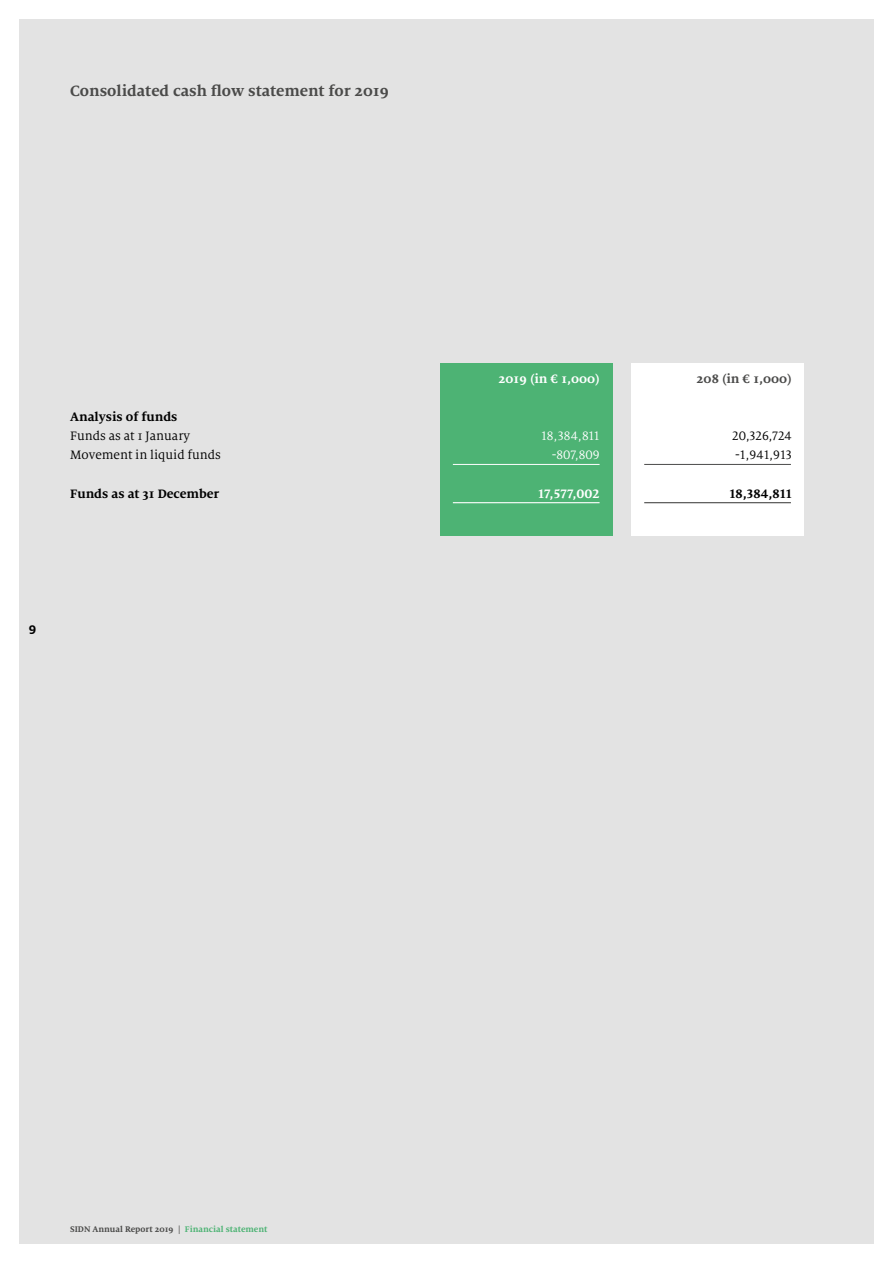
<style>
.page{position:relative;width:893px;height:1263px;background:#fff}
.page>*{position:absolute;margin:0;border:0;box-sizing:border-box;transform-origin:0 0}
.Inleiding{font:700 16.5px "Milo Serif OT";color:#4a4a49}
.Inleiding-2{font:13.5px "Milo Serif OT";color:#000}
.Inleiding-3{font:700 13.5px "Milo Serif OT";color:#000}
.Inleiding-4{font:700 13.5px "Milo Serif OT";color:#fff}
.Inleiding-5{font:13.5px "Milo Serif OT";letter-spacing:.02em;color:#fff}
.Inleiding-6{font:700 13.5px "Milo Serif OT";color:#4a4a49}
.t1{font:700 13.5px "Milo OT";color:#000}
.t2{font:700 9px "Milo Serif OT";color:#4a4a49}
.s1{color:#4db374}
</style>
<div class="page">
<div style="left:19px;top:19px;width:855px;height:1225px;background:#e3e3e3"></div>
<div style="left:440px;top:364px;width:172px;height:172px;background:#4db374"></div>
<div style="left:631px;top:364px;width:173px;height:172px;background:#fff"></div>
<hr style="left:644px;top:502px;width:147px;height:1px;background:#4a4a49">
<hr style="left:453px;top:502px;width:147px;height:1px;background:#fff">
<hr style="left:644px;top:464px;width:147px;height:1px;background:#4a4a49">
<hr style="left:453px;top:464px;width:147px;height:1px;background:#fff">
<p class="Inleiding" style="left:70px;top:81px;width:320px">Consolidated cash flow statement for 2019</p>
<p class="Inleiding-4" style="left:499px;top:371px;width:103px">2019 (in € 1,000)</p>
<p class="Inleiding-6" style="left:697px;top:371px;width:97px">208 (in € 1,000)</p>
<p class="Inleiding-3" style="left:70px;top:409px;width:109px">Analysis of funds</p>
<p class="Inleiding-2" style="left:70px;top:429px;width:121px">Funds as at 1 January</p>
<p class="Inleiding-5" style="left:542px;top:429px;width:59px">18,384,811</p>
<p class="Inleiding-2" style="left:732px;top:429px;width:61px">20,326,724</p>
<p class="Inleiding-2" style="left:70px;top:448px;width:152px">Movement in liquid funds</p>
<p class="Inleiding-5" style="left:552px;top:448px;width:50px">-807,809</p>
<p class="Inleiding-2" style="left:735px;top:448px;width:58px">-1,941,913</p>
<p class="Inleiding-3" style="left:70px;top:486px;width:151px">Funds as at 31 December</p>
<p class="Inleiding-4" style="left:538px;top:486px;width:63px">17,577,002</p>
<p class="Inleiding-3" style="left:730px;top:486px;width:64px">18,384,811</p>
<p class="t1" style="left:29px;top:619px;width:9px">9</p>
<p class="t2" style="left:70px;top:1224px;width:199px">SIDN Annual Report 2019 | <span class="s1">Financial statement</span></p>
</div>
